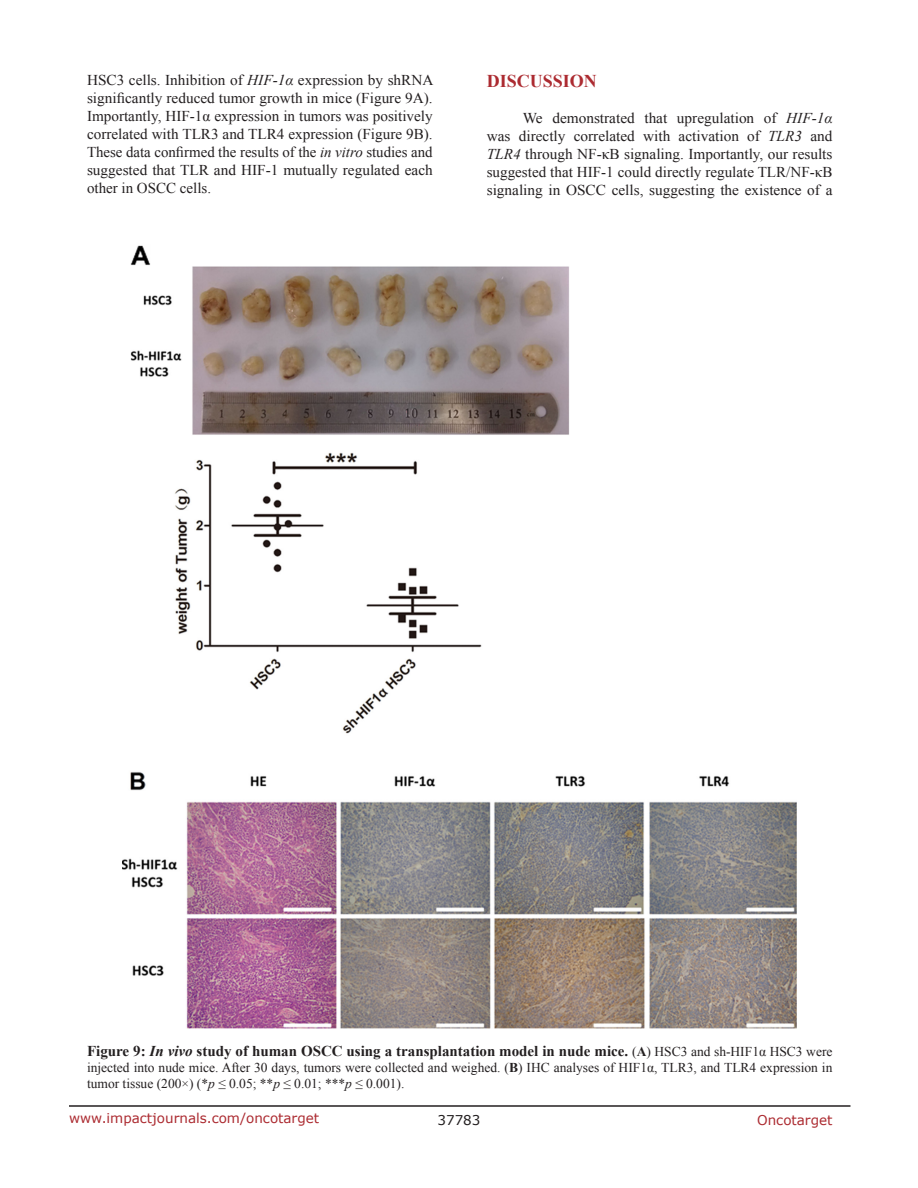
<style>
.page{position:relative;width:918px;height:1188px;background:#fff}
.page>*{position:absolute;margin:0;border:0;box-sizing:border-box;transform-origin:0 0}
.Heading{font:700 18px "Times New Roman";color:#ac2b31}
.BodyText{font:15px/18px "Times New Roman";color:#231f20;text-align:justify}
.FigureText{font:700 15px "Times New Roman";color:#231f20}
.FigureText-2{font:13.5px/16.2px "Times New Roman";color:#231f20}
.t1{font:13.5px "Verdana";color:#ac2b31}
.t2{font:13.5px "Verdana";color:#231f20}
.s1{font-style:italic}
.s2{font-weight:400;font-size:13.5px}
.s3{font-size:13.5px}
.s4{font-weight:700}
</style>
<div class="page">
<hr style="left:69px;top:1105px;width:781px;height:2px;background:#231f20">
<img style="left:123px;top:245px;width:674px;height:784px">
<p class="BodyText" style="left:87px;top:71px;width:348px">HSC3 cells. Inhibition of <span class="s1">HIF-1α</span> expression by shRNA significantly reduced tumor growth in mice (Figure 9A).<br>Importantly, HIF-1α expression in tumors was positively correlated with TLR3 and TLR4 expression (Figure 9B).<br>These data confirmed the results of the <span class="s1">in vitro</span> studies and suggested that TLR and HIF-1 mutually regulated each other in OSCC cells.</p>
<p class="Heading" style="left:487px;top:69px;width:112px">DISCUSSION</p>
<p class="BodyText" style="left:487px;top:109px;width:347px;text-indent:36px">We demonstrated that upregulation of <span class="s1">HIF-1α </span>was directly correlated with activation of <span class="s1">TLR3</span> and <span class="s1">TLR4</span> through NF-κB signaling. Importantly, our results suggested that HIF-1 could directly regulate TLR/NF-κB signaling in OSCC cells, suggesting the existence of a</p>
<p class="FigureText" style="left:87px;top:1040px;width:747px">Figure 9: <span class="s1">In vivo</span> study of human OSCC using a transplantation model in nude mice. <span class="s2">(</span><span class="s3">A</span><span class="s2">) HSC3 and sh-HIF1α HSC3 were</span></p>
<p class="FigureText-2" style="left:87px;top:1059px;width:747px">injected into nude mice. After 30 days, tumors were collected and weighed. (<span class="s4">B</span>) IHC analyses of HIF1α, TLR3, and TLR4 expression in tumor tissue (200×) (*<span class="s1">p</span> ≤ 0.05; **<span class="s1">p</span> ≤ 0.01; ***<span class="s1">p</span> ≤ 0.001).</p>
<p class="t1" style="left:69px;top:1109px;width:252px">www.impactjournals.com/oncotarget</p>
<p class="t2" style="left:438px;top:1111px;width:44px">37783</p>
<p class="t1" style="left:757px;top:1111px;width:77px">Oncotarget</p>
</div>
